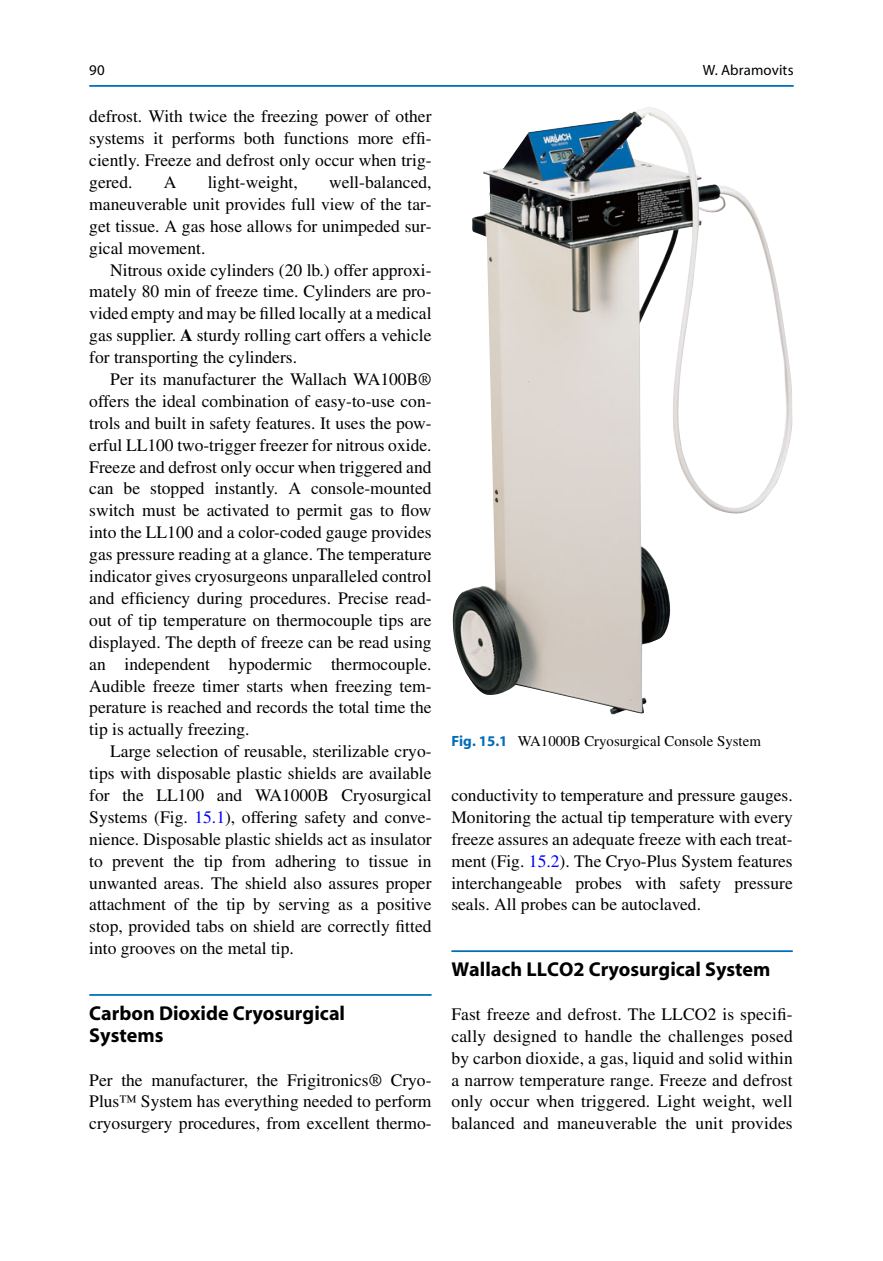
<style>
.page{position:relative;width:883px;height:1261px;background:#fff}
.page>*{position:absolute;margin:0;border:0;box-sizing:border-box;transform-origin:0 0}
.t1{font:700 20.12px/21.9px "Hgtbrb Myriad";color:#000}
.t2{font:17.5px/21.9px "Llgkyq Times";color:#000;text-align:justify}
.t3{font:14.88px "Llgkyq Times";color:#000}
.t4{font:14.88px "Pgqvnd Myriad";letter-spacing:.01em;color:#000}
.s1{font-family:"Pmdmll Times";font-weight:700}
.s2{color:#0000fa}
.s3{font-family:"Hgtbrb Myriad";font-weight:700;color:#006db6}
</style>
<div class="page">
<hr style="left:89px;top:993px;width:343px;height:2px;background:#006db6">
<hr style="left:451px;top:950px;width:342px;height:1px;background:#006db6">
<img style="left:453px;top:107px;width:339px;height:607px">
<hr style="left:89px;top:85px;width:705px;height:2px;background:#006db6">
<p class="t4" style="left:89px;top:64px;width:17px">90</p>
<p class="t2" style="left:89px;top:107px;width:344px">defrost. With twice the freezing power of other systems it performs both functions more effi&shy;ciently. Freeze and defrost only occur when trig&shy;gered.</p>
<p class="t2" style="left:89px;top:173px;width:344px;text-indent:240px">well-balanced, maneuverable unit provides full view of the tar&shy;get tissue. A gas hose allows for unimpeded sur&shy;gical movement.</p>
<p class="t2" style="left:89px;top:260px;width:344px;text-indent:21px">Nitrous oxide cylinders (20 lb.) offer approxi&shy;mately 80 min of freeze time. Cylinders are pro&shy;vided empty and may be filled locally at a medical gas supplier. <span class="s1">A</span> sturdy rolling cart offers a vehicle for transporting the cylinders.</p>
<p class="t2" style="left:89px;top:370px;width:344px;text-indent:21px">Per its manufacturer the Wallach WA100B® offers the ideal combination of easy-to-use con&shy;trols and built in safety features. It uses the pow&shy;erful LL100 two-trigger freezer for nitrous oxide.<br>Freeze and defrost only occur when triggered and can be stopped instantly. A console-mounted switch must be activated to permit gas to flow into the LL100 and a color-coded gauge provides gas pressure reading at a glance. The temperature indicator gives cryosurgeons unparalleled control and efficiency during procedures. Precise read&shy;out of tip temperature on thermocouple tips are displayed. The depth of freeze can be read using an independent hypodermic thermocouple.<br>Audible freeze timer starts when freezing tem&shy;perature is reached and records the total time the tip is actually freezing.</p>
<p class="t2" style="left:89px;top:741px;width:344px;text-indent:21px">Large selection of reusable, sterilizable cryo&shy;tips with disposable plastic shields are available for the LL100 and WA1000B Cryosurgical Systems (Fig. <span class="s2">15.1</span> ), offering safety and conve&shy;nience. Disposable plastic shields act as insulator to prevent the tip from adhering to tissue in unwanted areas. The shield also assures proper attachment of the tip by serving as a positive stop, provided tabs on shield are correctly fitted into grooves on the metal tip.</p>
<p class="t2" style="left:164px;top:173px;width:14px">A</p>
<p class="t2" style="left:208px;top:173px;width:91px">light-weight,</p>
<p class="t1" style="left:89px;top:1003px;width:257px">Carbon Dioxide Cryosurgical<br>Systems</p>
<p class="t2" style="left:89px;top:1070px;width:344px">Per the manufacturer, the Frigitronics® Cryo-Plus™ System has everything needed to perform cryosurgery procedures, from excellent thermo-</p>
<p class="t4" style="left:703px;top:64px;width:92px">W. Abramovits</p>
<p class="t3" style="left:451px;top:735px;width:311px"><span class="s3">Fig. 15.1</span> WA1000B Cryosurgical Console System</p>
<p class="t2" style="left:451px;top:785px;width:343px">conductivity to temperature and pressure gauges.<br>Monitoring the actual tip temperature with every freeze assures an adequate freeze with each treat&shy;ment (Fig. <span class="s2">15.2</span> ). The Cryo-Plus System features interchangeable probes with safety pressure seals. All probes can be autoclaved.</p>
<p class="t1" style="left:451px;top:959px;width:321px">Wallach LLCO2 Cryosurgical System</p>
<p class="t2" style="left:451px;top:1004px;width:343px">Fast freeze and defrost. The LLCO2 is specifi&shy;cally designed to handle the challenges posed by carbon dioxide, a gas, liquid and solid within a narrow temperature range. Freeze and defrost only occur when triggered. Light weight, well balanced and maneuverable the unit provides</p>
</div>
